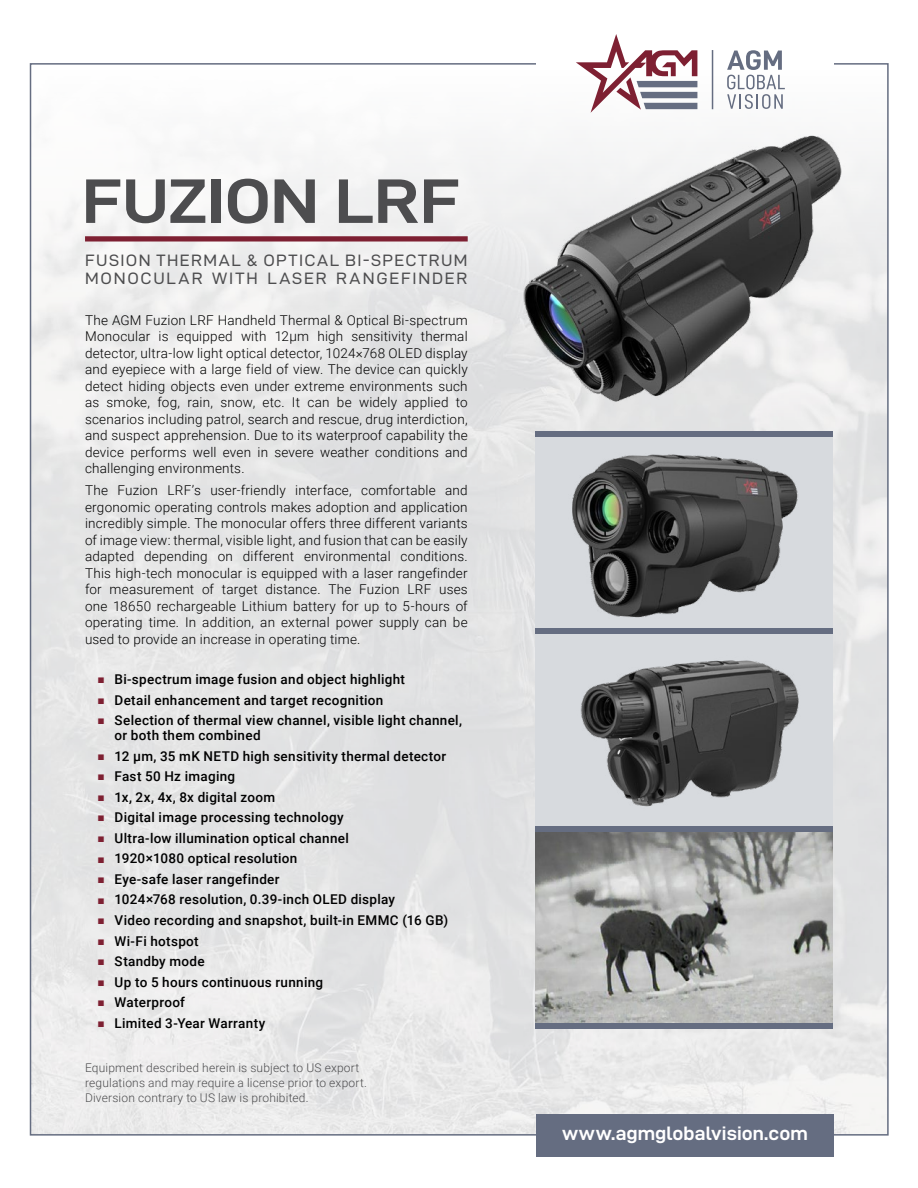
<style>
.page{position:relative;width:918px;height:1188px;background:#fff}
.page>*{position:absolute;margin:0;border:0;box-sizing:border-box;transform-origin:0 0}
.t1{font:63px "D DIN Exp Bold";letter-spacing:-.005em;color:#4d4d4f;scale:1.1 1}
.t2{font:19.5px "D DIN Exp Bold";letter-spacing:.005em;color:#fff}
.t3{font:16.5px/18px "D DIN Exp";letter-spacing:.105em;color:#4d4d4f}
.t4{font:300 13.5px/16.5px "Roboto";letter-spacing:.015em;color:#000;text-align:justify}
.t5{font:500 13.5px/15px "Roboto";letter-spacing:.025em;color:#000}
.t6{font:300 12px/15px "Roboto";letter-spacing:.015em;color:#4d4d4f}
.s1{font-family:"Arial";font-weight:700;font-size:12px;color:#7e2032}
</style>
<div class="page">
<svg style="left:576px;top:34px;width:121px;height:79px"></svg>
<svg style="left:727px;top:50px;width:58px;height:59px"></svg>
<hr style="left:712px;top:50px;width:1px;height:59px;background:#656d81">
<div style="left:536px;top:1114px;width:298px;height:43px;background:#656d81"></div>
<div style="left:85px;top:236px;width:383px;height:6px;background:#7e2032"></div>
<img style="left:535px;top:437px;width:298px;height:191px">
<div style="left:535px;top:634px;width:298px;height:192px;background:#d7dade"></div>
<img style="left:580px;top:660px;width:219px;height:147px">
<img style="left:535px;top:832px;width:298px;height:191px">
<div style="left:535px;top:431px;width:298px;height:6px;background:#656d81"></div>
<div style="left:535px;top:628px;width:298px;height:6px;background:#656d81"></div>
<div style="left:535px;top:826px;width:298px;height:6px;background:#656d81"></div>
<div style="left:535px;top:1023px;width:298px;height:6px;background:#656d81"></div>
<img style="left:507px;top:125px;width:339px;height:283px">
<h1 class="t1" style="left:82px;top:166px;width:345px">FUZION LRF</h1>
<p class="t3" style="left:85px;top:251px;width:384px">FUSION THERMAL &amp; OPTICAL BI-SPECTRUM<br>MONOCULAR WITH LASER RANGEFINDER</p>
<p class="t4" style="left:85px;top:311px;width:384px">The AGM Fuzion LRF Handheld Thermal &amp; Optical Bi-spectrum Monocular is equipped with 12μm high sensitivity thermal detector, ultra-low light optical detector, 1024×768 OLED display and eyepiece with a large field of view. The device can quickly detect hiding objects even under extreme environments such as smoke, fog, rain, snow, etc. It can be widely applied to scenarios including patrol, search and rescue, drug interdiction, and suspect apprehension. Due to its waterproof capability the device performs well even in severe weather conditions and challenging environments.</p>
<p class="t4" style="left:85px;top:482px;width:384px">The Fuzion LRF’s user-friendly interface, comfortable and ergonomic operating controls makes adoption and application incredibly simple. The monocular offers three different variants of image view: thermal, visible light, and fusion that can be easily adapted depending on different environmental conditions.<br>This high-tech monocular is equipped with a laser rangefinder for measurement of target distance. The Fuzion LRF uses one 18650 rechargeable Lithium battery for up to 5-hours of operating time. In addition, an external power supply can be used to provide an increase in operating time.</p>
<p class="t5" style="left:98px;top:671px;width:309px"><span class="s1">■</span> Bi-spectrum image fusion and object highlight</p>
<p class="t5" style="left:98px;top:692px;width:287px"><span class="s1">■</span> Detail enhancement and target recognition</p>
<p class="t5" style="left:115px;top:712px;width:349px;text-indent:-17px"><span class="s1">■</span> Selection of thermal view channel, visible light channel, or both them combined</p>
<p class="t5" style="left:98px;top:748px;width:350px"><span class="s1">■</span> 12 μm, 35 mK NETD high sensitivity thermal detector</p>
<p class="t5" style="left:98px;top:769px;width:139px"><span class="s1">■</span> Fast 50 Hz imaging</p>
<p class="t5" style="left:98px;top:789px;width:179px"><span class="s1">■</span> 1x, 2x, 4x, 8x digital zoom</p>
<p class="t5" style="left:98px;top:810px;width:248px"><span class="s1">■</span> Digital image processing technology</p>
<p class="t5" style="left:98px;top:830px;width:253px"><span class="s1">■</span> Ultra-low illumination optical channel</p>
<p class="t5" style="left:98px;top:851px;width:201px"><span class="s1">■</span> 1920×1080 optical resolution</p>
<p class="t5" style="left:98px;top:871px;width:184px"><span class="s1">■</span> Eye-safe laser rangefinder</p>
<p class="t5" style="left:98px;top:892px;width:299px"><span class="s1">■</span> 1024×768 resolution, 0.39-inch OLED display</p>
<p class="t5" style="left:98px;top:912px;width:352px"><span class="s1">■</span> Video recording and snapshot, built-in EMMC (16 GB)</p>
<p class="t5" style="left:98px;top:933px;width:103px"><span class="s1">■</span> Wi-Fi hotspot</p>
<p class="t5" style="left:98px;top:953px;width:109px"><span class="s1">■</span> Standby mode</p>
<p class="t5" style="left:98px;top:974px;width:227px"><span class="s1">■</span> Up to 5 hours continuous running</p>
<p class="t5" style="left:98px;top:994px;width:89px"><span class="s1">■</span> Waterproof</p>
<p class="t5" style="left:98px;top:1015px;width:169px"><span class="s1">■</span> Limited 3-Year Warranty</p>
<p class="t6" style="left:85px;top:1060px;width:284px">Equipment described herein is subject to US export regulations and may require a license prior to export.<br>Diversion contrary to US law is prohibited.</p>
<h2 class="t2" style="left:562px;top:1123px;width:247px">www.agmglobalvision.com</h2>
</div>
